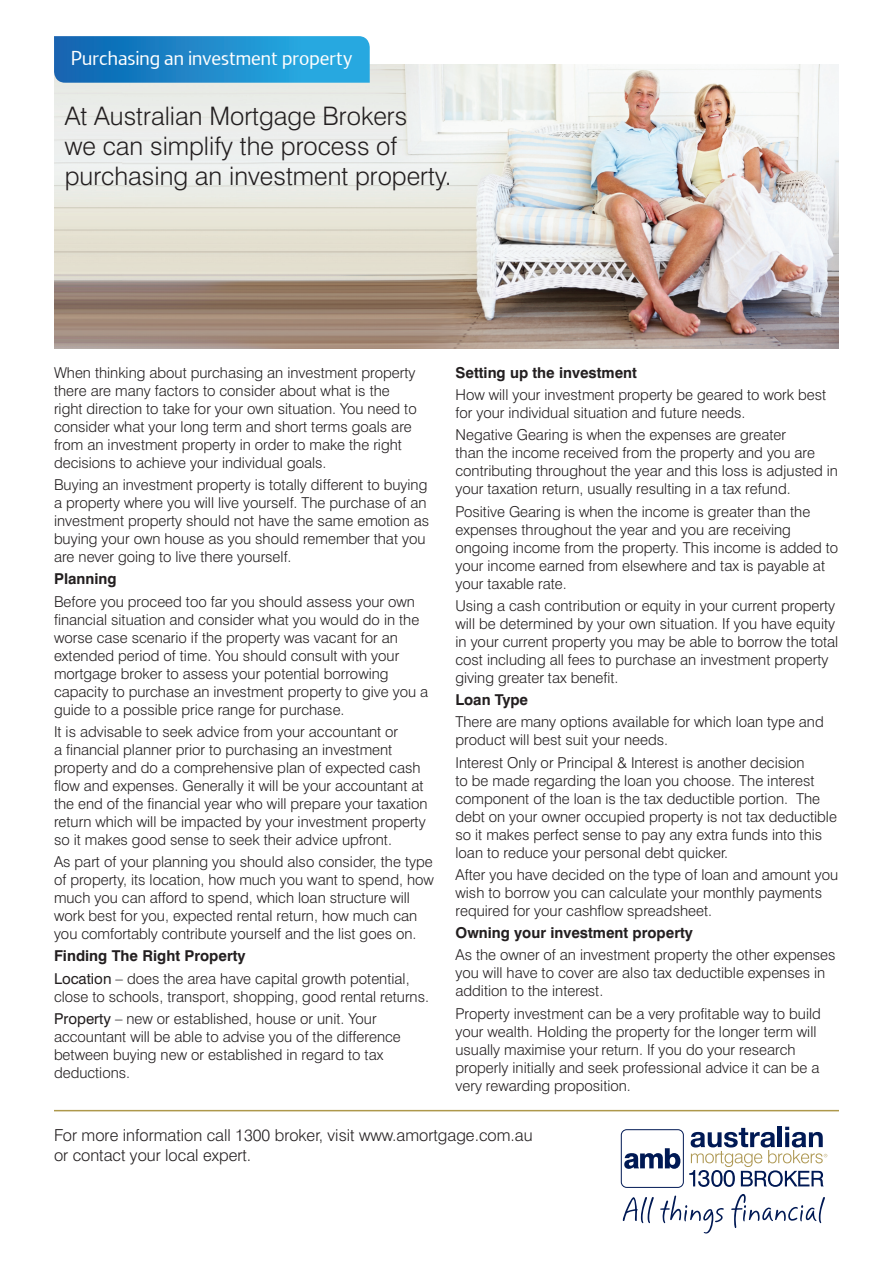
<style>
.page{position:relative;width:893px;height:1263px;background:#fff}
.page>*{position:absolute;margin:0;border:0;box-sizing:border-box;transform-origin:0 0}
.Text_10pt_light{font:300 25.5px/30px "Swiss 721 BT";color:#231f20}
.Main_txt{font:21px "Kennedys";color:#fff}
.t1{font:300 16.5px/19.8px "Swiss 721 BT";color:#231f20}
.Text_10pt_light-2{font:300 15px/18px "Swiss 721 BT";color:#231f20}
.Heads{font:700 15px "Swiss 721 BT";color:#231f20}
.s1{font-weight:400}
</style>
<div class="page">
<img style="left:54px;top:65px;width:784px;height:284px">
<svg style="left:54px;top:36px;width:316px;height:47px;background:#208ccc"></svg>
<hr style="left:54px;top:1110px;width:785px;height:1px;background:#ae984b">
<div style="left:621px;top:1129px;width:63px;height:59px;border:1px solid #001954;border-radius:5px"></div>
<svg style="left:689px;top:1127px;width:138px;height:60px"></svg>
<svg style="left:624px;top:1148px;width:56px;height:21px"></svg>
<svg style="left:623px;top:1197px;width:31px;height:26px"></svg>
<svg style="left:660px;top:1195px;width:64px;height:38px"></svg>
<svg style="left:731px;top:1194px;width:94px;height:34px"></svg>
<p class="Main_txt" style="left:71px;top:48px;width:283px">Purchasing an investment property</p>
<p class="Text_10pt_light" style="left:65px;top:100px;width:388px">At Australian Mortgage Brokers<br>we can simplify the process of purchasing an investment property.</p>
<p class="Heads" style="left:455px;top:363px;width:183px">Setting up the investment</p>
<p class="Text_10pt_light-2" style="left:455px;top:385px;width:372px">How will your investment property be geared to work best for your individual situation and future needs.</p>
<p class="Text_10pt_light-2" style="left:455px;top:426px;width:384px">Negative Gearing is when the expenses are greater<br>than the income received from the property and you are contributing throughout the year and this loss is adjusted in your taxation return, usually resulting in a tax refund.</p>
<p class="Text_10pt_light-2" style="left:455px;top:502px;width:384px">Positive Gearing is when the income is greater than the expenses throughout the year and you are receiving ongoing income from the property. This income is added to your income earned from elsewhere and tax is payable at your taxable rate.</p>
<p class="Text_10pt_light-2" style="left:455px;top:596px;width:384px">Using a cash contribution or equity in your current property will be determined by your own situation. If you have equity in your current property you may be able to borrow the total cost including all fees to purchase an investment property giving greater tax benefit.</p>
<p class="Heads" style="left:455px;top:690px;width:74px">Loan Type</p>
<p class="Text_10pt_light-2" style="left:455px;top:713px;width:370px">There are many options available for which loan type and product will best suit your needs.</p>
<p class="Text_10pt_light-2" style="left:455px;top:753px;width:383px">Interest Only or Principal &amp; Interest is another decision<br>to be made regarding the loan you choose. The interest component of the loan is the tax deductible portion. The debt on your owner occupied property is not tax deductible so it makes perfect sense to pay any extra funds into this loan to reduce your personal debt quicker.</p>
<p class="Text_10pt_light-2" style="left:455px;top:865px;width:384px">After you have decided on the type of loan and amount you wish to borrow you can calculate your monthly payments required for your cashflow spreadsheet.</p>
<p class="Heads" style="left:455px;top:923px;width:239px">Owning your investment property</p>
<p class="Text_10pt_light-2" style="left:455px;top:946px;width:381px">As the owner of an investment property the other expenses you will have to cover are also tax deductible expenses in addition to the interest.</p>
<p class="Text_10pt_light-2" style="left:455px;top:1004px;width:367px">Property investment can be a very profitable way to build your wealth. Holding the property for the longer term will usually maximise your return. If you do your research properly initially and seek professional advice it can be a very rewarding proposition.</p>
<p class="t1" style="left:54px;top:1125px;width:480px">For more information call 1300 broker, visit www.amortgage.com.au or contact your local expert.</p>
<p class="Text_10pt_light-2" style="left:54px;top:363px;width:364px">When thinking about purchasing an investment property there are many factors to consider about what is the right direction to take for your own situation. You need to consider what your long term and short terms goals are from an investment property in order to make the right decisions to achieve your individual goals.</p>
<p class="Text_10pt_light-2" style="left:54px;top:476px;width:377px">Buying an investment property is totally different to buying a property where you will live yourself. The purchase of an investment property should not have the same emotion as buying your own house as you should remember that you are never going to live there yourself.</p>
<p class="Heads" style="left:54px;top:570px;width:64px">Planning</p>
<p class="Text_10pt_light-2" style="left:54px;top:592px;width:376px">Before you proceed too far you should assess your own financial situation and consider what you would do in the worse case scenario if the property was vacant for an extended period of time. You should consult with your mortgage broker to assess your potential borrowing capacity to purchase an investment property to give you a guide to a possible price range for purchase.</p>
<p class="Text_10pt_light-2" style="left:54px;top:722px;width:375px">It is advisable to seek advice from your accountant or<br>a financial planner prior to purchasing an investment property and do a comprehensive plan of expected cash flow and expenses. Generally it will be your accountant at the end of the financial year who will prepare your taxation return which will be impacted by your investment property so it makes good sense to seek their advice upfront.</p>
<p class="Text_10pt_light-2" style="left:54px;top:853px;width:381px">As part of your planning you should also consider, the type of property, its location, how much you want to spend, how much you can afford to spend, which loan structure will work best for you, expected rental return, how much can you comfortably contribute yourself and the list goes on.</p>
<p class="Heads" style="left:54px;top:947px;width:193px">Finding The Right Property</p>
<p class="Text_10pt_light-2" style="left:54px;top:969px;width:377px"><span class="s1">Location</span> – does the area have capital growth potential, close to schools, transport, shopping, good rental returns.</p>
<p class="Text_10pt_light-2" style="left:54px;top:1009px;width:348px"><span class="s1">Property</span> – new or established, house or unit. Your accountant will be able to advise you of the difference between buying new or established in regard to tax deductions.</p>
</div>
